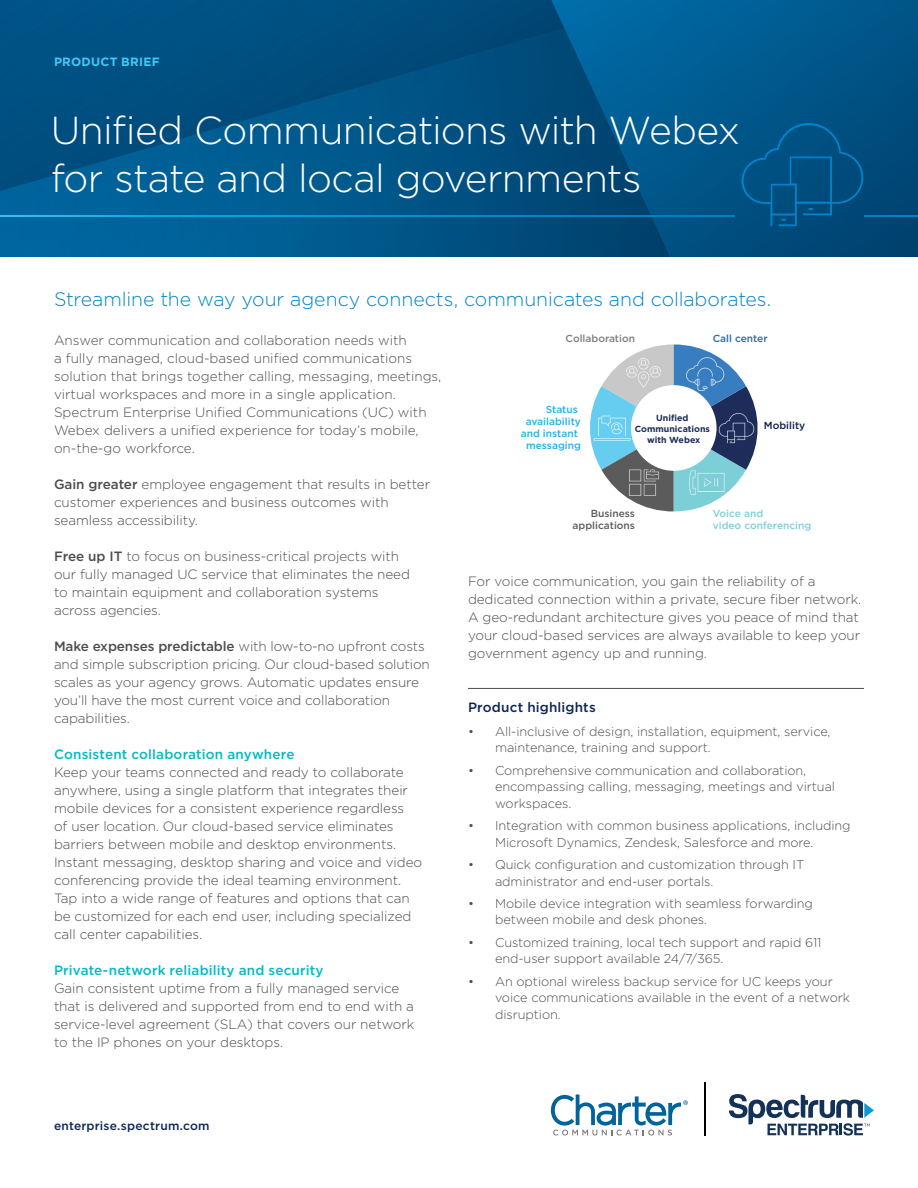
<style>
.page{position:relative;width:918px;height:1188px;background:#fff}
.page>*{position:absolute;margin:0;border:0;box-sizing:border-box;transform-origin:0 0}
.t1{font:300 39px/48px "Gotham";letter-spacing:-.02em;color:#fff}
.t2{font:300 19.5px "Gotham";letter-spacing:-.005em;color:#0083ca}
.t3{font:300 13.5px/18px "Gotham";letter-spacing:-.005em;color:#4d4d4f}
.t4{font:500 13.5px "Gotham";letter-spacing:.01em;color:#00bac6}
.t5{font:500 13.5px "Gotham";letter-spacing:.015em;color:#0c2552}
.t6{font:300 12.75px/16.5px "Gotham";letter-spacing:-.005em;color:#4d4d4f}
.t7{font:500 12px "Gotham";letter-spacing:.02em;color:#0c2552}
.t8{font:700 12px "Gotham";letter-spacing:.025em;color:#44c8f5}
.t9{font:500 10.2px/12.3px "Gotham";color:#24b1e7;text-align:right}
.t10{font:500 10.2px/12.3px "Gotham";color:#7dcfd7}
.t11{font:500 10.2px/12.3px "Gotham";color:#5b5b5b;text-align:right}
.t12{font:500 10.2px "Gotham";color:#7e7e7e}
.t13{font:500 10.2px "Gotham";color:#236ab4}
.t14{font:500 10.2px "Gotham";color:#0f1f43}
.t15{font:700 8.85px/10.6px "Gotham";color:#1d2c59;text-align:center}
.s1{font-weight:500}
</style>
<div class="page">
<svg style="left:0;top:0;width:918px;height:256px;background:#005386"></svg>
<hr style="left:864px;top:215px;width:54px;height:2px;background:#0083ca">
<hr style="left:704px;top:1082px;width:2px;height:54px;background:#000">
<svg style="left:729px;top:1094px;width:145px;height:42px"></svg>
<svg style="left:551px;top:1094px;width:137px;height:42px"></svg>
<hr style="left:0;top:215px;width:735px;height:2px;background:#fff">
<hr style="left:468px;top:688px;width:396px;height:1px;background:#4d4d4f">
<svg style="left:741px;top:123px;width:122px;height:103px;background:#005285"></svg>
<svg style="left:590px;top:344px;width:168px;height:167px"></svg>
<div style="left:631px;top:385px;width:86px;height:86px;background:#fff;border-radius:50%"></div>
<img style="left:717px;top:409px;width:39px;height:39px">
<img style="left:624px;top:354px;width:38px;height:38px">
<img style="left:684px;top:352px;width:43px;height:43px">
<img style="left:697px;top:466px;width:30px;height:33px">
<img style="left:686px;top:466px;width:11px;height:33px">
<img style="left:627px;top:465px;width:35px;height:35px">
<img style="left:592px;top:409px;width:39px;height:39px">
<p class="t8" style="left:54px;top:54px;width:107px">PRODUCT BRIEF</p>
<h1 class="t1" style="left:51px;top:105px;width:691px">Unified Communications with Webex for state and local governments</h1>
<h2 class="t2" style="left:54px;top:287px;width:719px">Streamline the way your agency connects, communicates and collaborates.</h2>
<p class="t3" style="left:54px;top:331px;width:389px">Answer communication and collaboration needs with<br>a fully managed, cloud-based unified communications solution that brings together calling, messaging, meetings, virtual workspaces and more in a single application.<br>Spectrum Enterprise Unified Communications (UC) with Webex delivers a unified experience for today’s mobile, on-the-go workforce.</p>
<p class="t3" style="left:54px;top:475px;width:378px"><span class="s1">Gain greater</span> employee engagement that results in better customer experiences and business outcomes with seamless accessibility.</p>
<p class="t3" style="left:54px;top:547px;width:357px"><span class="s1">Free up IT</span> to focus on business-critical projects with our fully managed UC service that eliminates the need to maintain equipment and collaboration systems across agencies.</p>
<p class="t3" style="left:54px;top:637px;width:377px"><span class="s1">Make expenses predictable</span> with low-to-no upfront costs and simple subscription pricing. Our cloud-based solution scales as your agency grows. Automatic updates ensure you’ll have the most current voice and collaboration capabilities.</p>
<p class="t4" style="left:54px;top:746px;width:242px">Consistent collaboration anywhere</p>
<p class="t3" style="left:54px;top:763px;width:370px">Keep your teams connected and ready to collaborate anywhere, using a single platform that integrates their mobile devices for a consistent experience regardless<br>of user location. Our cloud-based service eliminates barriers between mobile and desktop environments.<br>Instant messaging, desktop sharing and voice and video conferencing provide the ideal teaming environment.<br>Tap into a wide range of features and options that can be customized for each end user, including specialized call center capabilities.</p>
<p class="t4" style="left:54px;top:962px;width:271px">Private-network reliability and security</p>
<p class="t3" style="left:54px;top:979px;width:362px">Gain consistent uptime from a fully managed service that is delivered and supported from end to end with a service-level agreement (SLA) that covers our network to the IP phones on your desktops.</p>
<p class="t12" style="left:566px;top:332px;width:71px">Collaboration</p>
<p class="t13" style="left:713px;top:332px;width:56px">Call center</p>
<p class="t9" style="left:521px;top:403px;width:62px">Status availability and instant messaging</p>
<p class="t15" style="left:635px;top:413px;width:77px">Unified<br>Communications with Webex</p>
<p class="t14" style="left:764px;top:419px;width:43px">Mobility</p>
<p class="t10" style="left:713px;top:507px;width:100px">Voice and<br>video conferencing</p>
<p class="t11" style="left:573px;top:507px;width:64px">Business applications</p>
<p class="t3" style="left:468px;top:572px;width:395px">For voice communication, you gain the reliability of a dedicated connection within a private, secure fiber network.<br>A geo-redundant architecture gives you peace of mind that your cloud-based services are always available to keep your government agency up and running.</p>
<p class="t5" style="left:468px;top:699px;width:129px">Product highlights</p>
<p class="t6" style="left:495px;top:723px;width:337px;text-indent:-27px">• All-inclusive of design, installation, equipment, service, maintenance, training and support.</p>
<p class="t6" style="left:495px;top:762px;width:342px;text-indent:-27px">• Comprehensive communication and collaboration, encompassing calling, messaging, meetings and virtual workspaces.</p>
<p class="t6" style="left:495px;top:817px;width:357px;text-indent:-27px">• Integration with common business applications, including<br>Microsoft Dynamics, Zendesk, Salesforce and more.</p>
<p class="t6" style="left:495px;top:856px;width:311px;text-indent:-27px">• Quick configuration and customization through IT administrator and end-user portals.</p>
<p class="t6" style="left:495px;top:895px;width:320px;text-indent:-27px">• Mobile device integration with seamless forwarding between mobile and desk phones.</p>
<p class="t6" style="left:495px;top:934px;width:328px;text-indent:-27px">• Customized training, local tech support and rapid 611 end-user support available 24/7/365.</p>
<p class="t6" style="left:495px;top:973px;width:357px;text-indent:-27px">• An optional wireless backup service for UC keeps your voice communications available in the event of a network disruption.</p>
<p class="t7" style="left:54px;top:1118px;width:157px">enterprise.spectrum.com</p>
</div>
